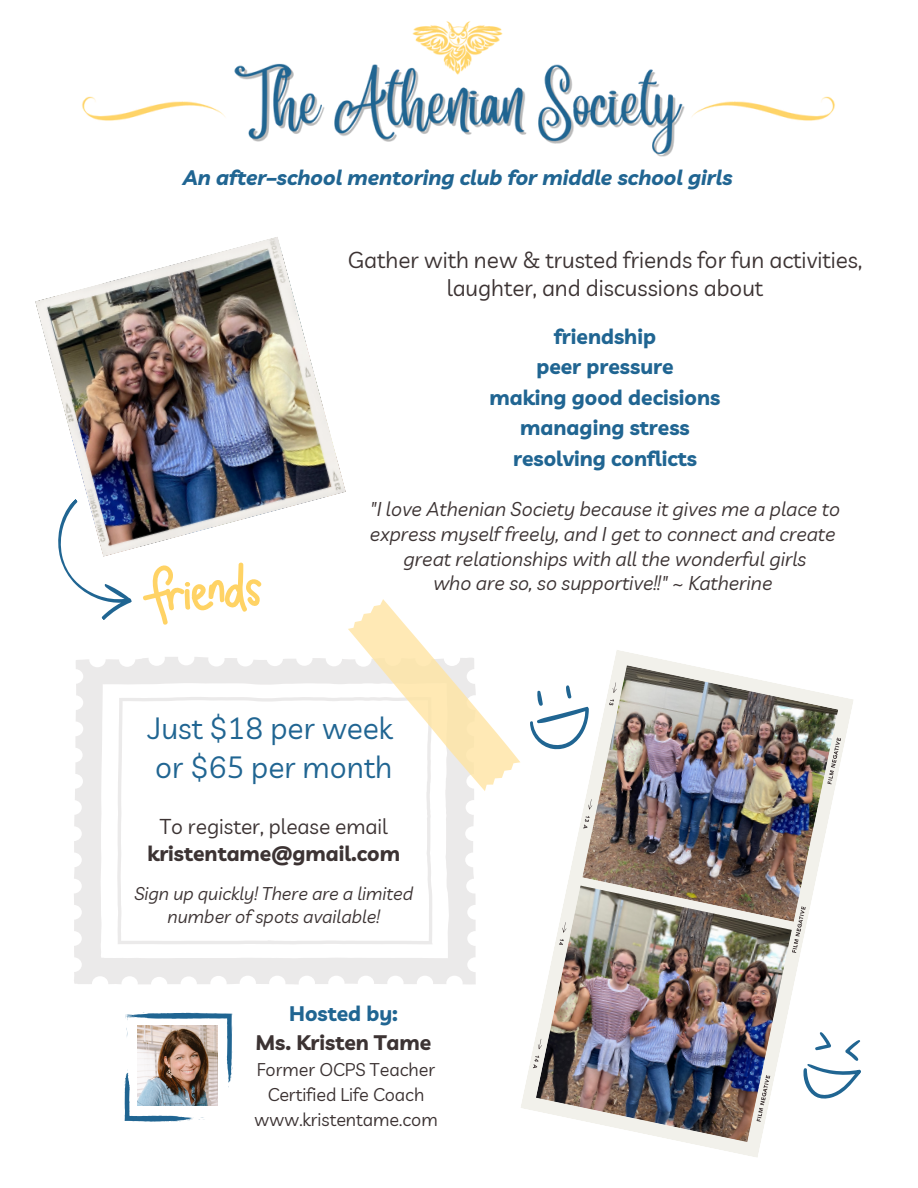
<style>
.page{position:relative;width:918px;height:1188px;background:#fff}
.page>*{position:absolute;margin:0;border:0;box-sizing:border-box;transform-origin:0 0}
.t1{font:30px "Livvic";color:#206592}
.t2{font:22.5px/28.2px "Livvic";color:#3c3333;text-align:center}
.t3{font:700 21px "Livvic";color:#206592}
.t4{font:italic 700 21px "Livvic";color:#206592}
.t5{font:21px/27px "Livvic";color:#3c3333;text-align:center}
.t6{font:700 21px "Livvic";color:#3c3333}
.t7{font:italic 19.5px/24.8px "Livvic";color:#3c3333}
.t8{font:18px "Livvic";color:#3c3333}
.t9{font:italic 18px/23px "Livvic";color:#3c3333;text-align:center}
.s1{font-weight:700}
</style>
<div class="page">
<img style="left:82px;top:21px;width:753px;height:136px">
<img style="left:35px;top:237px;width:311px;height:277px">
<svg style="left:124px;top:1013px;width:108px;height:109px"></svg>
<img style="left:137px;top:1026px;width:80px;height:80px">
<svg style="left:74px;top:657px;width:402px;height:327px;fill:#ebeaea"></svg>
<svg style="left:100px;top:683px;width:349px;height:275px"></svg>
<svg style="left:348px;top:599px;width:172px;height:192px"></svg>
<div style="left:263px;top:151px;width:364px;height:41px;background:#fff"></div>
<svg style="left:35px;top:499px;width:228px;height:126px"></svg>
<svg style="left:521px;top:650px;width:332px;height:507px"></svg>
<img style="left:536px;top:886px;width:256px;height:256px">
<img style="left:582px;top:665px;width:256px;height:257px">
<img style="left:757px;top:738px;width:104px;height:384px">
<p class="t4" style="left:183px;top:164px;width:551px">An after–school mentoring club for middle school girls</p>
<p class="t2" style="left:348px;top:245px;width:516px">Gather with new &amp; trusted friends for fun activities, laughter, and discussions about</p>
<p class="t3" style="left:554px;top:323px;width:104px">friendship</p>
<p class="t3" style="left:536px;top:353px;width:139px">peer pressure</p>
<p class="t3" style="left:490px;top:384px;width:232px">making good decisions</p>
<p class="t3" style="left:520px;top:414px;width:171px">managing stress</p>
<p class="t3" style="left:513px;top:444px;width:185px">resolving conflicts</p>
<p class="t7" style="left:370px;top:496px;width:472px">"I love Athenian Society because it gives me a place to express myself freely, and I get to connect and create</p>
<p class="t7" style="left:404px;top:546px;width:404px">great relationships with all the wonderful girls</p>
<p class="t7" style="left:433px;top:571px;width:341px">who are so, so supportive!!" ~ Katherine</p>
<p class="t1" style="left:148px;top:709px;width:246px">Just $18 per week</p>
<p class="t1" style="left:155px;top:748px;width:238px">or $65 per month</p>
<p class="t5" style="left:147px;top:813px;width:254px">To register, please email <span class="s1">kristentame@gmail.com</span></p>
<p class="t9" style="left:134px;top:882px;width:280px">Sign up quickly! There are a limited number of spots available!</p>
<p class="t3" style="left:289px;top:1000px;width:110px">Hosted by:</p>
<p class="t6" style="left:255px;top:1029px;width:178px">Ms. Kristen Tame</p>
<p class="t8" style="left:257px;top:1058px;width:180px">Former OCPS Teacher</p>
<p class="t8" style="left:268px;top:1083px;width:158px">Certified Life Coach</p>
<p class="t8" style="left:254px;top:1107px;width:185px">www.kristentame.com</p>
</div>
